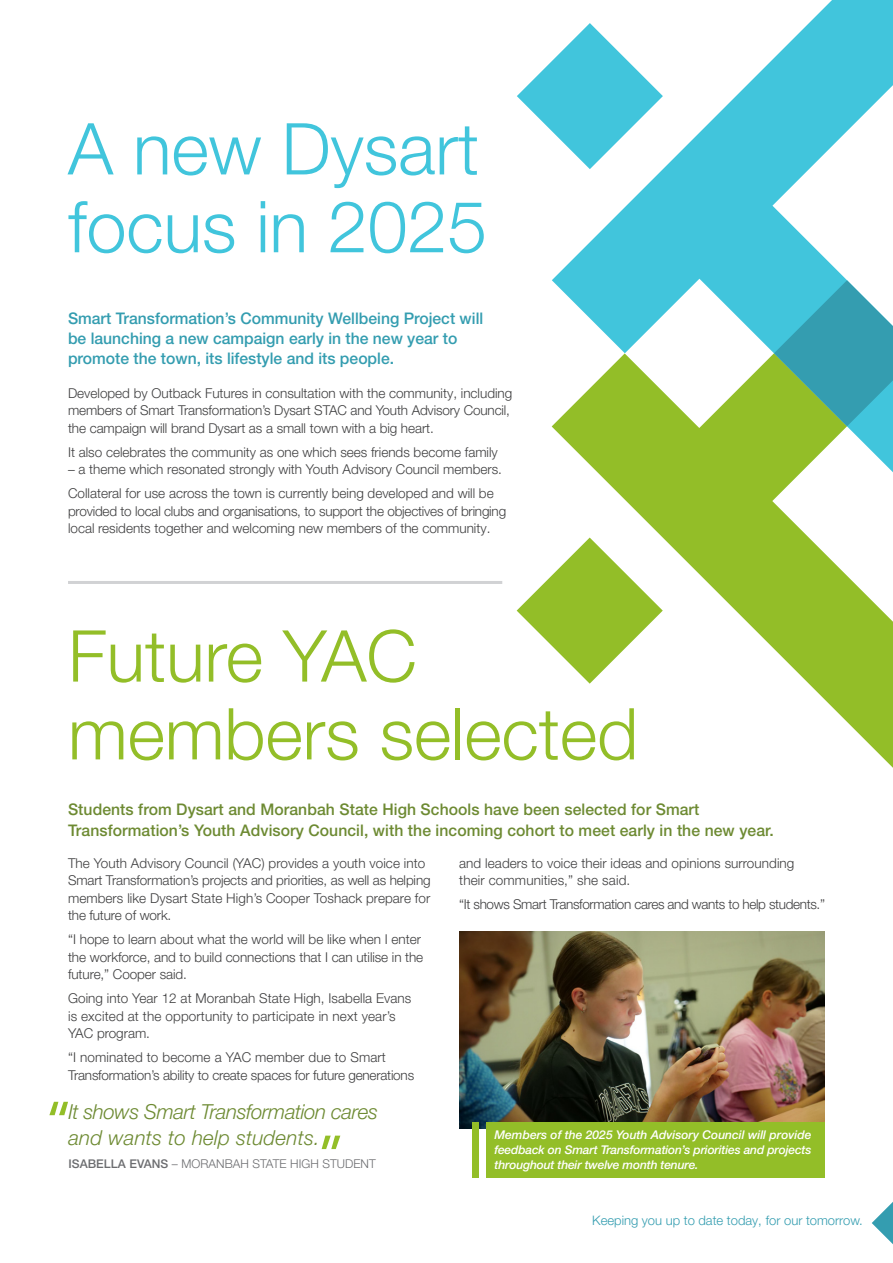
<style>
.page{position:relative;width:893px;height:1263px;background:#fff}
.page>*{position:absolute;margin:0;border:0;box-sizing:border-box;transform-origin:0 0}
.heading{font:300 71.55px/77.8px "Helvetica Neue LT Pro";color:#93be28}
.heading-2{font:300 71.55px/77.8px "Helvetica Neue LT Pro";color:#41c5dc}
.t1{font:italic 300 20.55px/25.8px "Helvetica Neue LT Pro";letter-spacing:-.02em;color:#6d8a32}
.intro{font:500 16.05px/20.4px "Helvetica Neue LT Pro";letter-spacing:.005em;color:#6d8a32}
.intro-2{font:500 16.05px/20.4px "Helvetica Neue LT Pro";color:#349db0}
.body{font:300 13.5px/17.5px "Helvetica Neue LT Pro";color:#3e3e3f}
.body-2{font:300 13.5px "Helvetica Neue LT Pro";letter-spacing:-.025em;color:#3e3e3f}
.t2{font:300 13.05px "Helvetica Neue LT Pro";color:#349db0}
.t3{font:italic 500 12px/15px "Helvetica Neue LT Pro";letter-spacing:-.015em;color:#fff}
.t4{font:300 12px "Helvetica Neue LT Pro";letter-spacing:.005em;color:#6c6d70}
.s1{font-weight:500}
</style>
<div class="page">
<svg style="left:872px;top:1202px;width:21px;height:42px"></svg>
<svg style="left:552px;top:0;width:341px;height:353px;fill:#41c5dc"></svg>
<svg style="left:517px;top:23px;width:146px;height:146px"></svg>
<svg style="left:552px;top:353px;width:341px;height:415px"></svg>
<svg style="left:517px;top:538px;width:146px;height:146px"></svg>
<svg style="left:774px;top:280px;width:119px;height:146px;background:#50b0a9"></svg>
<img style="left:459px;top:931px;width:366px;height:197px">
<div style="left:473px;top:1122px;width:6px;height:55px;background:#93be28"></div>
<div style="left:486px;top:1122px;width:339px;height:55px;background:#93be28"></div>
<hr style="left:68px;top:581px;width:434px;height:3px;background:#d1d2d4">
<svg style="left:49px;top:1102px;width:19px;height:13px"></svg>
<svg style="left:322px;top:1135px;width:18px;height:14px"></svg>
<p class="heading-2" style="left:68px;top:109px;width:421px">A new Dysart focus in 2025</p>
<p class="intro-2" style="left:68px;top:308px;width:417px">Smart Transformation’s Community Wellbeing Project will be launching a new campaign early in the new year to promote the town, its lifestyle and its people.</p>
<p class="body" style="left:68px;top:384px;width:446px">Developed by Outback Futures in consultation with the community, including members of Smart Transformation’s Dysart STAC and Youth Advisory Council, the campaign will brand Dysart as a small town with a big heart.</p>
<p class="body" style="left:68px;top:443px;width:431px">It also celebrates the community as one which sees friends become family</p>
<p class="body" style="left:68px;top:460px;width:435px">– a theme which resonated strongly with Youth Advisory Council members.</p>
<p class="body" style="left:68px;top:484px;width:440px">Collateral for use across the town is currently being developed and will be provided to local clubs and organisations, to support the objectives of bringing local residents together and welcoming new members of the community.</p>
<p class="heading" style="left:68px;top:616px;width:572px">Future YAC members selected</p>
<p class="intro" style="left:68px;top:799px;width:707px">Students from Dysart and Moranbah State High Schools have been selected for Smart<br>Transformation’s Youth Advisory Council, with the incoming cohort to meet early in the new year.</p>
<p class="body" style="left:68px;top:854px;width:364px">The Youth Advisory Council (YAC) provides a youth voice into Smart Transformation’s projects and priorities, as well as helping members like Dysart State High’s Cooper Toshack prepare for the future of work.</p>
<p class="body" style="left:68px;top:930px;width:357px">“I hope to learn about what the world will be like when I enter the workforce, and to build connections that I can utilise in the future,” Cooper said.</p>
<p class="body" style="left:68px;top:989px;width:345px">Going into Year 12 at Moranbah State High, Isabella Evans is excited at the opportunity to participate in next year’s<br>YAC program.</p>
<p class="body" style="left:68px;top:1048px;width:348px">“I nominated to become a YAC member due to Smart<br>Transformation’s ability to create spaces for future generations</p>
<p class="t1" style="left:68px;top:1099px;width:311px">It shows Smart Transformation cares and wants to help students.</p>
<p class="body" style="left:459px;top:854px;width:337px">and leaders to voice their ideas and opinions surrounding their communities,” she said.</p>
<p class="body-2" style="left:459px;top:896px;width:367px">“It shows Smart Transformation cares and wants to help students.”</p>
<p class="t3" style="left:494px;top:1127px;width:318px">Members of the 2025 Youth Advisory Council will provide feedback on Smart Transformation’s priorities and projects</p>
<p class="t4" style="left:68px;top:1157px;width:309px"><span class="s1">ISABELLA EVANS</span> – MORANBAH STATE HIGH STUDENT</p>
<p class="t3" style="left:494px;top:1157px;width:206px">throughout their twelve month tenure.</p>
<p class="t2" style="left:592px;top:1212px;width:272px">Keeping you up to date today, for our tomorrow.</p>
</div>
